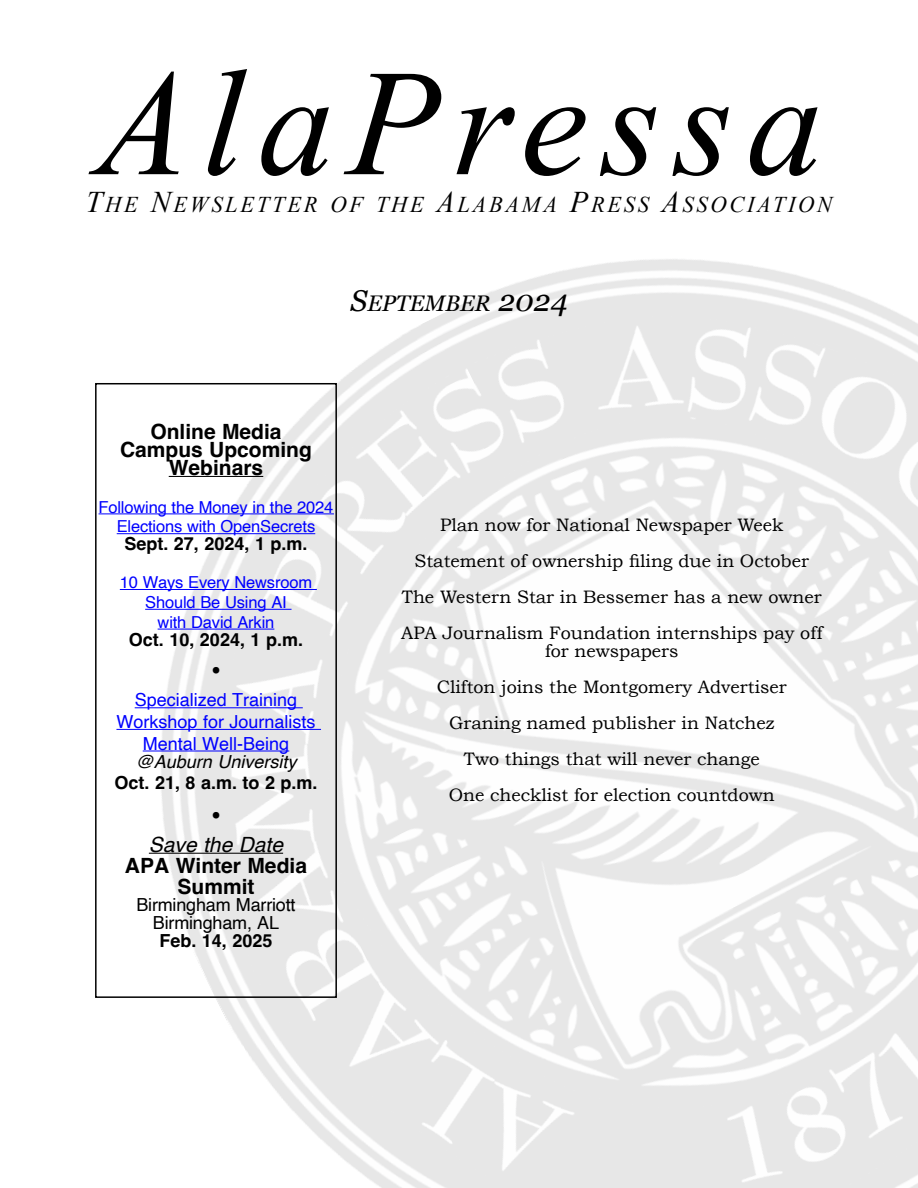
<style>
.page{position:relative;width:918px;height:1188px;background:#fff}
.page>*{position:absolute;margin:0;border:0;box-sizing:border-box;transform-origin:0 0}
.t1{font:italic 151.5px "Times New Roman";letter-spacing:.09em;color:#000}
.t2{font:700 30px "Helvetica";color:#000}
.t3{font:italic 30px "Times New Roman";color:#000}
.t4{font:italic 22.5px "Times New Roman";letter-spacing:.12em;color:#000}
.t5{font:italic 22.5px "Georgia";color:#000}
.t6{font:700 21px/18px "Helvetica";color:#000;text-align:center}
.t7{font:italic 21px "Helvetica";color:#000}
.t8{font:18px/36px "Bookman Old Style";color:#000;text-align:center}
.t9{font:700 18px "Helvetica";color:#000}
.t10{font:18px/21.6px "Helvetica";color:#00f;text-align:center}
.t11{font:18px/17.9px "Helvetica";letter-spacing:-.01em;color:#000;text-align:center}
.t12{font:italic 18px "Helvetica";color:#000}
.t13{font:16.5px/19.8px "Helvetica";letter-spacing:-.01em;color:#00f;text-align:center}
.s1{font-size:30px}
</style>
<div class="page">
<img style="left:98px;top:259px;width:820px;height:929px">
<hr style="left:169px;top:476px;width:94px;height:1px;background:#000">
<hr style="left:99px;top:513px;width:235px;height:1px;background:#00f">
<hr style="left:117px;top:533px;width:198px;height:1px;background:#00f">
<hr style="left:120px;top:589px;width:197px;height:1px;background:#00f">
<hr style="left:145px;top:609px;width:147px;height:1px;background:#00f">
<hr style="left:158px;top:629px;width:116px;height:1px;background:#00f">
<hr style="left:135px;top:707px;width:168px;height:1px;background:#00f">
<hr style="left:116px;top:729px;width:205px;height:1px;background:#00f">
<hr style="left:143px;top:751px;width:146px;height:1px;background:#00f">
<hr style="left:149px;top:853px;width:134px;height:1px;background:#000">
<div style="left:95px;top:383px;width:242px;height:615px;border:2px solid #000"></div>
<h1 class="t1" style="left:96px;top:19px;width:728px">AlaPressa</h1>
<p class="t4" style="left:105px;top:189px;width:731px">HE <span class="s1">N</span>EWSLETTER OF THE <span class="s1">A</span>LABAMA <span class="s1">P</span>RESS <span class="s1">A</span>SSOCIATION</p>
<h2 class="t3" style="left:86px;top:181px;width:18px">T</h2>
<p class="t5" style="left:351px;top:287px;width:218px"><span class="s1">S</span>EPTEMBER <span class="s1">2024</span></p>
<p class="t6" style="left:120px;top:425px;width:193px">Online Media<br>Campus Upcoming<br>Webinars</p>
<p class="t13" style="left:99px;top:497px;width:236px">Following the Money in the 2024<br>Elections with OpenSecrets</p>
<p class="t9" style="left:124px;top:533px;width:185px">Sept. 27, 2024, 1 p.m.</p>
<p class="t13" style="left:120px;top:573px;width:194px">10 Ways Every Newsroom<br>Should Be Using AI<br>with David Arkin</p>
<p class="t9" style="left:129px;top:629px;width:176px">Oct. 10, 2024, 1 p.m.</p>
<h2 class="t2" style="left:211px;top:652px;width:12px">•</h2>
<p class="t10" style="left:116px;top:690px;width:201px">Specialized Training<br>Workshop for Journalists<br>Mental Well-Being</p>
<p class="t12" style="left:136px;top:747px;width:162px">@Auburn University</p>
<p class="t9" style="left:115px;top:771px;width:205px">Oct. 21, 8 a.m. to 2 p.m.</p>
<h2 class="t2" style="left:211px;top:797px;width:12px">•</h2>
<p class="t7" style="left:149px;top:828px;width:136px">Save the Date</p>
<p class="t6" style="left:125px;top:857px;width:184px;line-height:21px">APA Winter Media<br>Summit</p>
<p class="t11" style="left:136px;top:897px;width:161px">Birmingham Marriott<br>Birmingham, AL</p>
<p class="t9" style="left:159px;top:930px;width:115px">Feb. 14, 2025</p>
<p class="t8" style="left:401px;top:507px;width:423px">Plan now for National Newspaper Week Statement of ownership filing due in October The Western Star in Bessemer has a new owner APA Journalism Foundation internships pay off</p>
<p class="t8" style="left:437px;top:633px;width:351px">for newspapers<br>Clifton joins the Montgomery Advertiser<br>Graning named publisher in Natchez<br>Two things that will never change<br>One checklist for election countdown</p>
</div>
